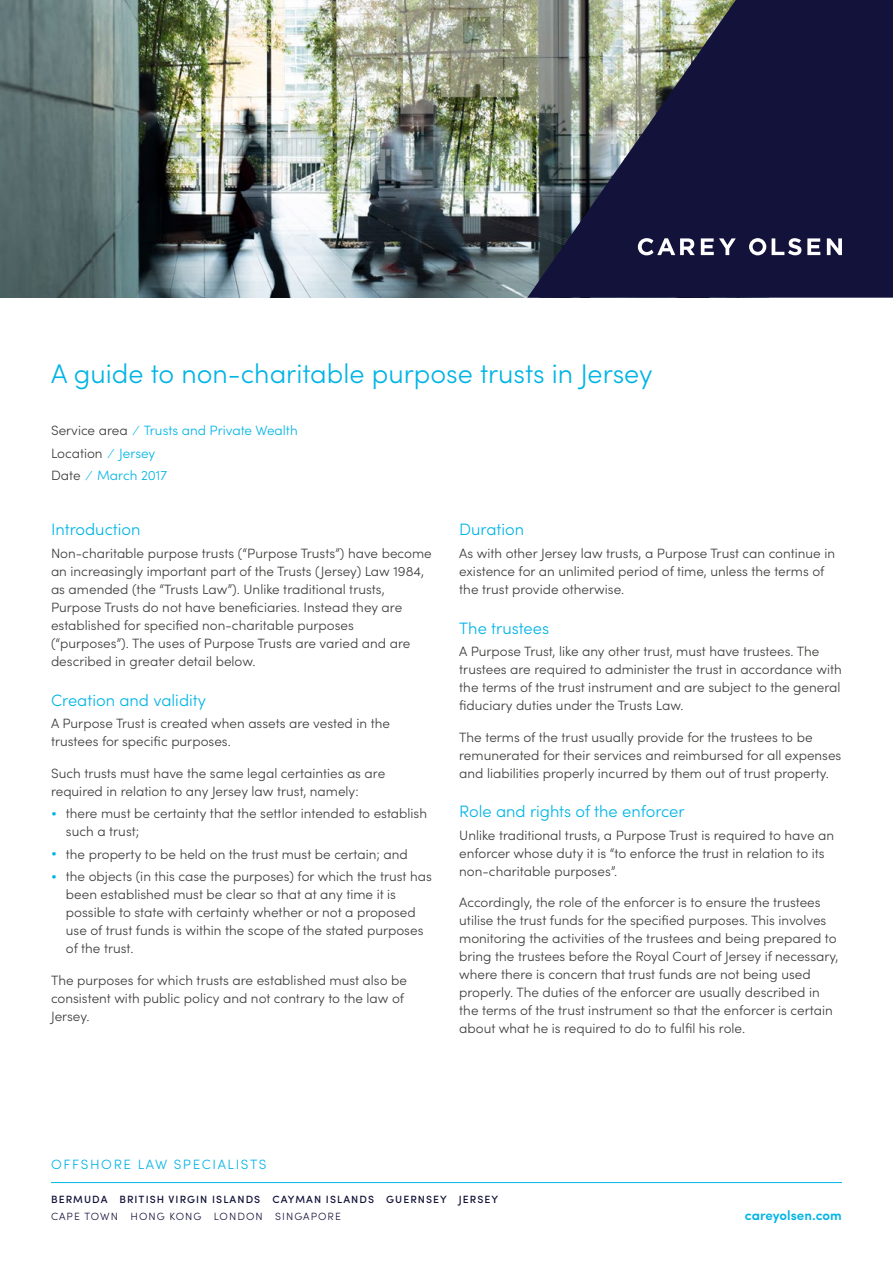
<style>
.page{position:relative;width:893px;height:1263px;background:#fff}
.page>*{position:absolute;margin:0;border:0;box-sizing:border-box;transform-origin:0 0}
.t1{font:300 27px "Sofia Pro";color:#00b4e5}
.t2{font:300 16.5px "Sofia Pro";color:#00b4e5}
.t3{font:300 13.5px/18px "Sofia Pro";color:#3c3c3b}
.t4{font:300 13.5px/22.5px "Sofia Pro";color:#00b4e5}
.t5{font:300 13.5px "Sofia Pro";letter-spacing:.12em;color:#00b4e5}
.t6{font:600 13.5px "Sofia Pro";color:#00b4e5}
.t7{font:500 10.5px "Sofia Pro";letter-spacing:.1em;color:#13123a}
.t8{font:300 10.5px "Sofia Pro";letter-spacing:.1em;color:#13123a}
.s1{color:#3c3c3b}
.s2{color:#00b4e5}
</style>
<div class="page">
<img style="left:0;top:0;width:527px;height:298px">
<hr style="left:51px;top:1182px;width:791px;height:1px;background:#00b4e5">
<svg style="left:527px;top:0;width:366px;height:298px;background:#383a52"></svg>
<svg style="left:701px;top:238px;width:35px;height:17px"></svg>
<svg style="left:772px;top:238px;width:29px;height:17px"></svg>
<svg style="left:807px;top:238px;width:13px;height:17px"></svg>
<svg style="left:827px;top:238px;width:15px;height:17px"></svg>
<svg style="left:749px;top:238px;width:17px;height:17px"></svg>
<svg style="left:638px;top:238px;width:57px;height:17px"></svg>
<h1 class="t1" style="left:51px;top:354px;width:603px">A guide to non-charitable purpose trusts in Jersey</h1>
<p class="t4" style="left:51px;top:419px;width:248px"><span class="s1">Service area</span> ⁄ Trusts and Private Wealth<br><span class="s1">Location</span> ⁄ Jersey<br><span class="s1">Date</span> ⁄ March 2017</p>
<p class="t2" style="left:51px;top:518px;width:91px">Introduction</p>
<p class="t3" style="left:51px;top:543px;width:382px">Non-charitable purpose trusts (“Purpose Trusts”) have become an increasingly important part of the Trusts (Jersey) Law 1984, as amended (the “Trusts Law”). Unlike traditional trusts, Purpose Trusts do not have beneficiaries. Instead they are established for specified non-charitable purposes (“purposes”). The uses of Purpose Trusts are varied and are described in greater detail below.</p>
<p class="t2" style="left:51px;top:688px;width:156px">Creation and validity</p>
<p class="t3" style="left:51px;top:713px;width:340px">A Purpose Trust is created when assets are vested in the trustees for specific purposes.</p>
<p class="t3" style="left:51px;top:763px;width:336px">Such trusts must have the same legal certainties as are required in relation to any Jersey law trust, namely:</p>
<p class="t3" style="left:66px;top:803px;width:363px;text-indent:-15px"><span class="s2">•</span> there must be certainty that the settlor intended to establish such a trust;</p>
<p class="t3" style="left:51px;top:844px;width:358px"><span class="s2">•</span> the property to be held on the trust must be certain; and</p>
<p class="t3" style="left:66px;top:866px;width:367px;text-indent:-15px"><span class="s2">•</span> the objects (in this case the purposes) for which the trust has been established must be clear so that at any time it is possible to state with certainty whether or not a proposed use of trust funds is within the scope of the stated purposes of the trust.</p>
<p class="t3" style="left:51px;top:970px;width:358px">The purposes for which trusts are established must also be consistent with public policy and not contrary to the law of<br>Jersey.</p>
<p class="t2" style="left:459px;top:518px;width:66px">Duration</p>
<p class="t3" style="left:459px;top:543px;width:377px">As with other Jersey law trusts, a Purpose Trust can continue in existence for an unlimited period of time, unless the terms of the trust provide otherwise.</p>
<p class="t2" style="left:459px;top:616px;width:91px">The trustees</p>
<p class="t3" style="left:459px;top:641px;width:384px">A Purpose Trust, like any other trust, must have trustees. The trustees are required to administer the trust in accordance with the terms of the trust instrument and are subject to the general fiduciary duties under the Trusts Law.</p>
<p class="t3" style="left:459px;top:727px;width:384px">The terms of the trust usually provide for the trustees to be remunerated for their services and reimbursed for all expenses and liabilities properly incurred by them out of trust property.</p>
<p class="t2" style="left:459px;top:799px;width:227px">Role and rights of the enforcer</p>
<p class="t3" style="left:459px;top:825px;width:376px">Unlike traditional trusts, a Purpose Trust is required to have an enforcer whose duty it is “to enforce the trust in relation to its non-charitable purposes”.</p>
<p class="t3" style="left:459px;top:893px;width:381px">Accordingly, the role of the enforcer is to ensure the trustees utilise the trust funds for the specified purposes. This involves monitoring the activities of the trustees and being prepared to bring the trustees before the Royal Court of Jersey if necessary, where there is concern that trust funds are not being used properly. The duties of the enforcer are usually described in the terms of the trust instrument so that the enforcer is certain about what he is required to do to fulfil his role.</p>
<p class="t5" style="left:51px;top:1155px;width:217px">OFFSHORE LAW SPECIALISTS</p>
<p class="t7" style="left:51px;top:1191px;width:449px">BERMUDA BRITISH VIRGIN ISLANDS CAYMAN ISLANDS GUERNSEY JERSEY</p>
<p class="t8" style="left:51px;top:1209px;width:291px">CAPE TOWN HONG KONG LONDON SINGAPORE</p>
<p class="t6" style="left:745px;top:1205px;width:99px">careyolsen.com</p>
</div>
